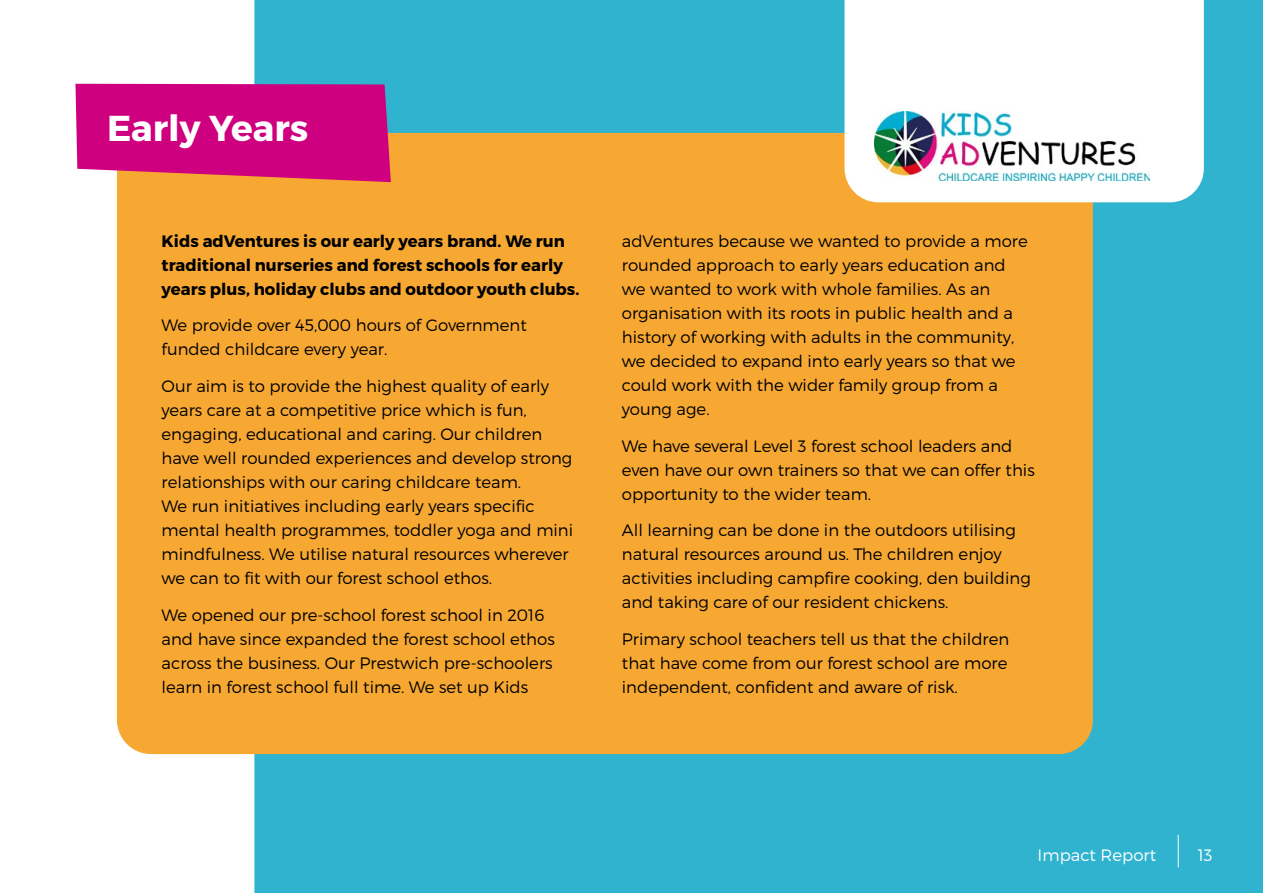
<style>
.page{position:relative;width:1263px;height:893px;background:#fff}
.page>*{position:absolute;margin:0;border:0;box-sizing:border-box;transform-origin:0 0}
.t1{font:700 36px "Montserrat";color:#fff}
.t2{font:300 16.5px/24px "Montserrat";color:#000}
.t3{font:700 16.5px/24px "Montserrat";color:#000}
.t4{font:300 16.5px "Montserrat";color:#fff}
</style>
<div class="page">
<div style="left:254px;top:0;width:1009px;height:893px;background:#30b3cf"></div>
<div style="left:117px;top:133px;width:976px;height:621px;background:#f7a833;border-radius:34px"></div>
<svg style="left:75px;top:84px;width:316px;height:98px;background:#d00f7e"></svg>
<svg style="left:844px;top:0;width:360px;height:202px"></svg>
<img style="left:874px;top:112px;width:275px;height:68px">
<hr style="left:1178px;top:835px;width:1px;height:32px;background:#fff">
<h1 class="t1" style="left:107px;top:105px;width:203px">Early Years</h1>
<p class="t3" style="left:162px;top:229px;width:419px">Kids adVentures is our early years brand. We run traditional nurseries and forest schools for early years plus, holiday clubs and outdoor youth clubs.</p>
<p class="t2" style="left:162px;top:313px;width:367px">We provide over 45,000 hours of Government funded childcare every year.</p>
<p class="t2" style="left:162px;top:374px;width:413px">Our aim is to provide the highest quality of early years care at a competitive price which is fun, engaging, educational and caring. Our children have well rounded experiences and develop strong relationships with our caring childcare team.<br>We run initiatives including early years specific mental health programmes, toddler yoga and mini mindfulness. We utilise natural resources wherever we can to fit with our forest school ethos.</p>
<p class="t2" style="left:162px;top:603px;width:395px">We opened our pre-school forest school in 2016 and have since expanded the forest school ethos across the business. Our Prestwich pre-schoolers learn in forest school full time. We set up Kids</p>
<p class="t2" style="left:622px;top:229px;width:407px">adVentures because we wanted to provide a more rounded approach to early years education and we wanted to work with whole families. As an organisation with its roots in public health and a history of working with adults in the community, we decided to expand into early years so that we could work with the wider family group from a young age.</p>
<p class="t2" style="left:622px;top:433px;width:414px">We have several Level 3 forest school leaders and even have our own trainers so that we can offer this opportunity to the wider team.</p>
<p class="t2" style="left:622px;top:518px;width:410px">All learning can be done in the outdoors utilising natural resources around us. The children enjoy activities including campfire cooking, den building and taking care of our resident chickens.</p>
<p class="t2" style="left:622px;top:627px;width:389px;text-align:justify">Primary school teachers tell us that the children that have come from our forest school are more independent, confident and aware of risk.</p>
<p class="t4" style="left:1038px;top:845px;width:120px">Impact Report</p>
<p class="t4" style="left:1198px;top:845px;width:16px">13</p>
</div>
